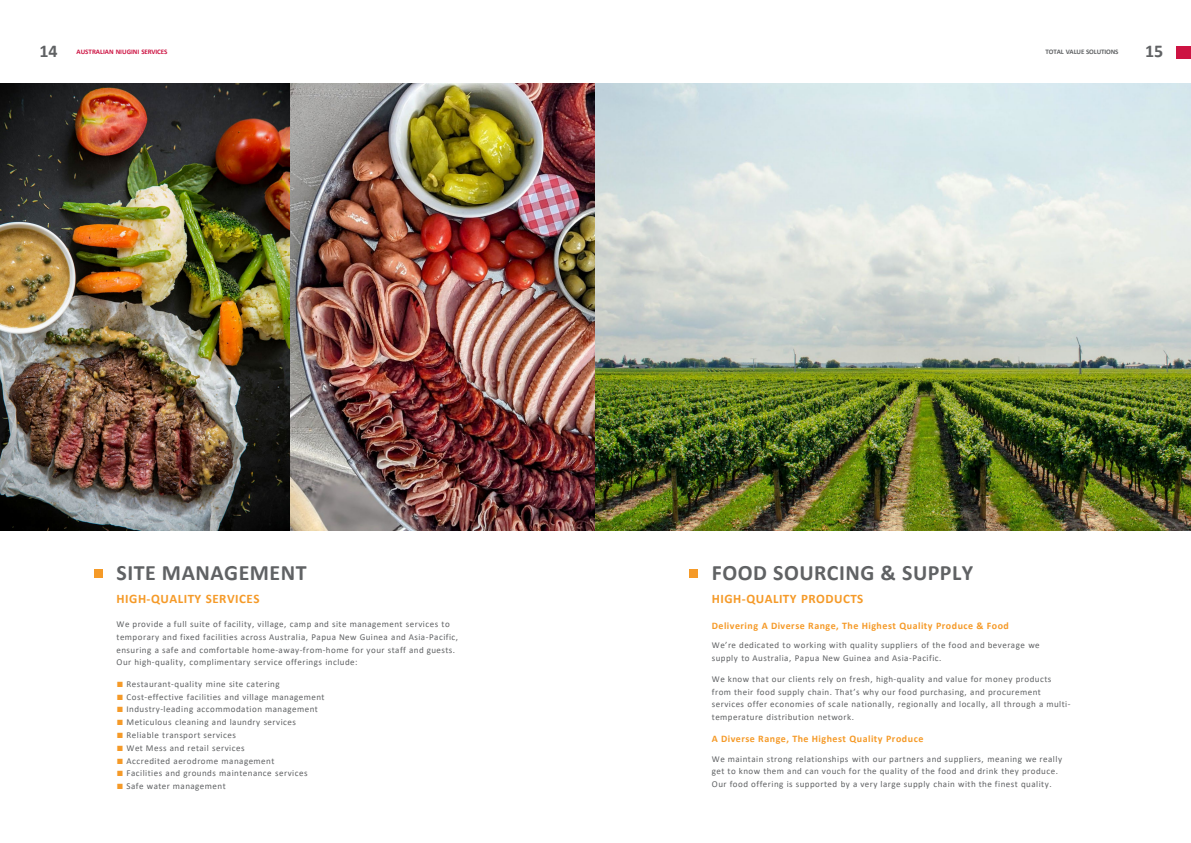
<style>
.page{position:relative;width:1191px;height:843px;background:#fff}
.page>*{position:absolute;margin:0;border:0;box-sizing:border-box;transform-origin:0 0}
.t1{font:700 22px "Calibri";letter-spacing:.025em;color:#606264}
.t2{font:700 18px "Calibri";color:#606264}
.t3{font:700 13px "Calibri";letter-spacing:.04em;color:#f59a28}
.t4{font:700 10px "Calibri";letter-spacing:.05em;color:#f59a28}
.t5{font:9px/12.6px "Calibri";letter-spacing:.05em;color:#606264}
.t6{font:700 7px "Calibri";letter-spacing:-.005em;color:#cd1342}
.t7{font:700 7px "Calibri";letter-spacing:-.02em;color:#606264}
.s1{font-family:"Lucida Sans Unicode";color:#f59a28}
</style>
<div class="page">
<img style="left:289px;top:83px;width:307px;height:447px">
<div style="left:94px;top:568px;width:8px;height:9px;background:#f59a28"></div>
<div style="left:689px;top:568px;width:9px;height:9px;background:#f59a28"></div>
<img style="left:0;top:83px;width:289px;height:447px">
<img style="left:596px;top:83px;width:595px;height:447px">
<div style="left:1176px;top:46px;width:15px;height:13px;background:#cd1342"></div>
<p class="t2" style="left:40px;top:38px;width:20px">14</p>
<p class="t6" style="left:77px;top:46px;width:92px">AUSTRALIAN NIUGINI SERVICES</p>
<p class="t7" style="left:1046px;top:46px;width:75px">TOTAL VALUE SOLUTIONS</p>
<p class="t2" style="left:1145px;top:38px;width:20px">15</p>
<p class="t1" style="left:117px;top:557px;width:192px">SITE MANAGEMENT</p>
<p class="t3" style="left:117px;top:589px;width:144px">HIGH-QUALITY SERVICES</p>
<p class="t5" style="left:117px;top:617px;width:343px">We provide a full suite of facility, village, camp and site management services to temporary and fixed facilities across Australia, Papua New Guinea and Asia-Pacific, ensuring a safe and comfortable home-away-from-home for your staff and guests.<br>Our high-quality, complimentary service offerings include:</p>
<p class="t5" style="left:117px;top:676px;width:165px"><span class="s1">■</span> Restaurant-quality mine site catering</p>
<p class="t5" style="left:117px;top:689px;width:209px"><span class="s1">■</span> Cost-effective facilities and village management</p>
<p class="t5" style="left:117px;top:702px;width:203px"><span class="s1">■</span> Industry-leading accommodation management</p>
<p class="t5" style="left:117px;top:715px;width:181px"><span class="s1">■</span> Meticulous cleaning and laundry services</p>
<p class="t5" style="left:117px;top:728px;width:121px"><span class="s1">■</span> Reliable transport services</p>
<p class="t5" style="left:117px;top:740px;width:129px"><span class="s1">■</span> Wet Mess and retail services</p>
<p class="t5" style="left:117px;top:753px;width:159px"><span class="s1">■</span> Accredited aerodrome management</p>
<p class="t5" style="left:117px;top:766px;width:192px"><span class="s1">■</span> Facilities and grounds maintenance services</p>
<p class="t5" style="left:117px;top:779px;width:111px"><span class="s1">■</span> Safe water management</p>
<p class="t1" style="left:712px;top:557px;width:263px">FOOD SOURCING &amp; SUPPLY</p>
<p class="t3" style="left:712px;top:589px;width:153px">HIGH-QUALITY PRODUCTS</p>
<p class="t4" style="left:712px;top:618px;width:299px">Delivering A Diverse Range, The Highest Quality Produce &amp; Food</p>
<p class="t5" style="left:712px;top:638px;width:329px">We’re dedicated to working with quality suppliers of the food and beverage we supply to Australia, Papua New Guinea and Asia-Pacific.</p>
<p class="t5" style="left:712px;top:672px;width:360px">We know that our clients rely on fresh, high-quality and value for money products from their food supply chain. That’s why our food purchasing, and procurement services offer economies of scale nationally, regionally and locally, all through a multi&shy;temperature distribution network.</p>
<p class="t4" style="left:712px;top:731px;width:213px">A Diverse Range, The Highest Quality Produce</p>
<p class="t5" style="left:712px;top:751px;width:352px">We maintain strong relationships with our partners and suppliers, meaning we really get to know them and can vouch for the quality of the food and drink they produce.<br>Our food offering is supported by a very large supply chain with the finest quality.</p>
</div>
